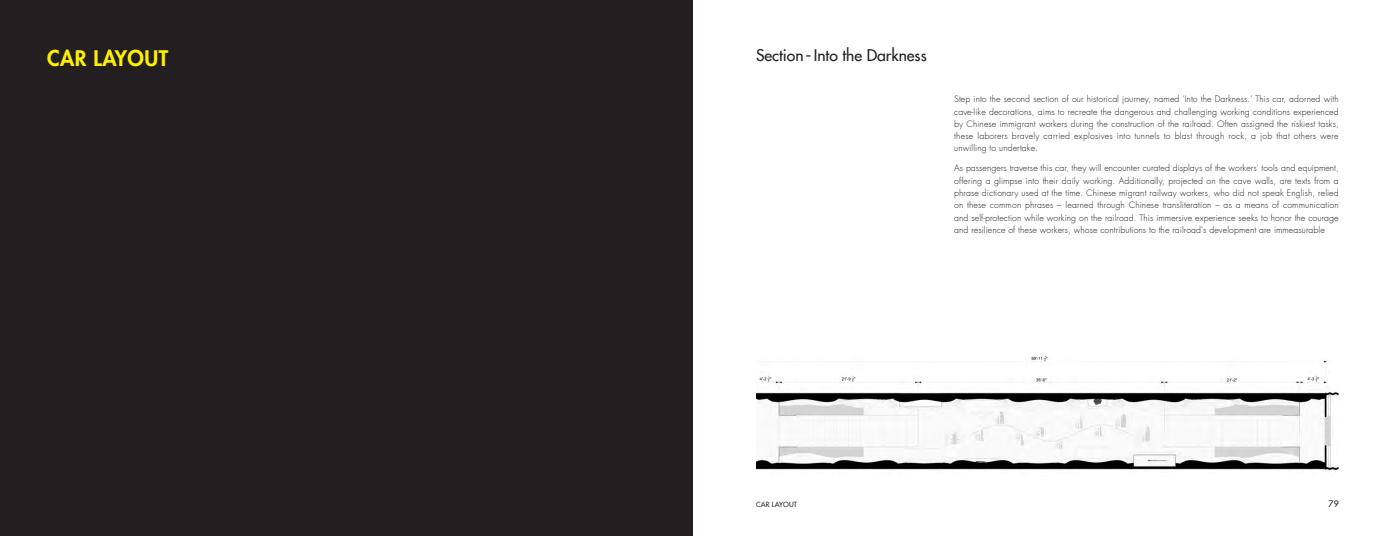
<style>
.page{position:relative;width:1386px;height:536px;background:#fff}
.page>*{position:absolute;margin:0;border:0;box-sizing:border-box;transform-origin:0 0}
.一级目录{font:800 21px "Futura";letter-spacing:.02em;color:#fff101}
.二级目录{font:500 15.75px "Futura";color:#231f20}
.段落样式2{font:300 8.75px/12.2px "Futura";letter-spacing:.01em;color:#231f20;text-align:justify}
.t1{font:500 8.75px "Futura";color:#231f20}
.段落样式2-2{font:500 7px "Futura";letter-spacing:.015em;color:#231f20}
</style>
<div class="page">
<div style="left:0;top:0;width:693px;height:536px;background:#231f20"></div>
<img style="left:756px;top:355px;width:583px;height:116px">
<p class="一级目录" style="left:47px;top:45px;width:122px">CAR LAYOUT</p>
<p class="二级目录" style="left:756px;top:45px;width:172px">Section-Into the Darkness</p>
<p class="段落样式2" style="left:954px;top:93px;width:386px">Step into the second section of our historical journey, named 'Into the Darkness.' This car, adorned with cave-like decorations, aims to recreate the dangerous and challenging working conditions experienced by Chinese immigrant workers during the construction of the railroad. Often assigned the riskiest tasks, these laborers bravely carried explosives into tunnels to blast through rock, a job that others were unwilling to undertake.</p>
<p class="段落样式2" style="left:954px;top:162px;width:386px">As passengers traverse this car, they will encounter curated displays of the workers' tools and equipment, offering a glimpse into their daily working. Additionally, projected on the cave walls, are texts from a phrase dictionary used at the time. Chinese migrant railway workers, who did not speak English, relied on these common phrases – learned through Chinese transliteration – as a means of communication and self-protection while working on the railroad. This immersive experience seeks to honor the courage and resilience of these workers, whose contributions to the railroad's development are immeasurable</p>
<p class="段落样式2-2" style="left:756px;top:500px;width:42px">CAR LAYOUT</p>
<p class="t1" style="left:1329px;top:498px;width:12px">79</p>
</div>
